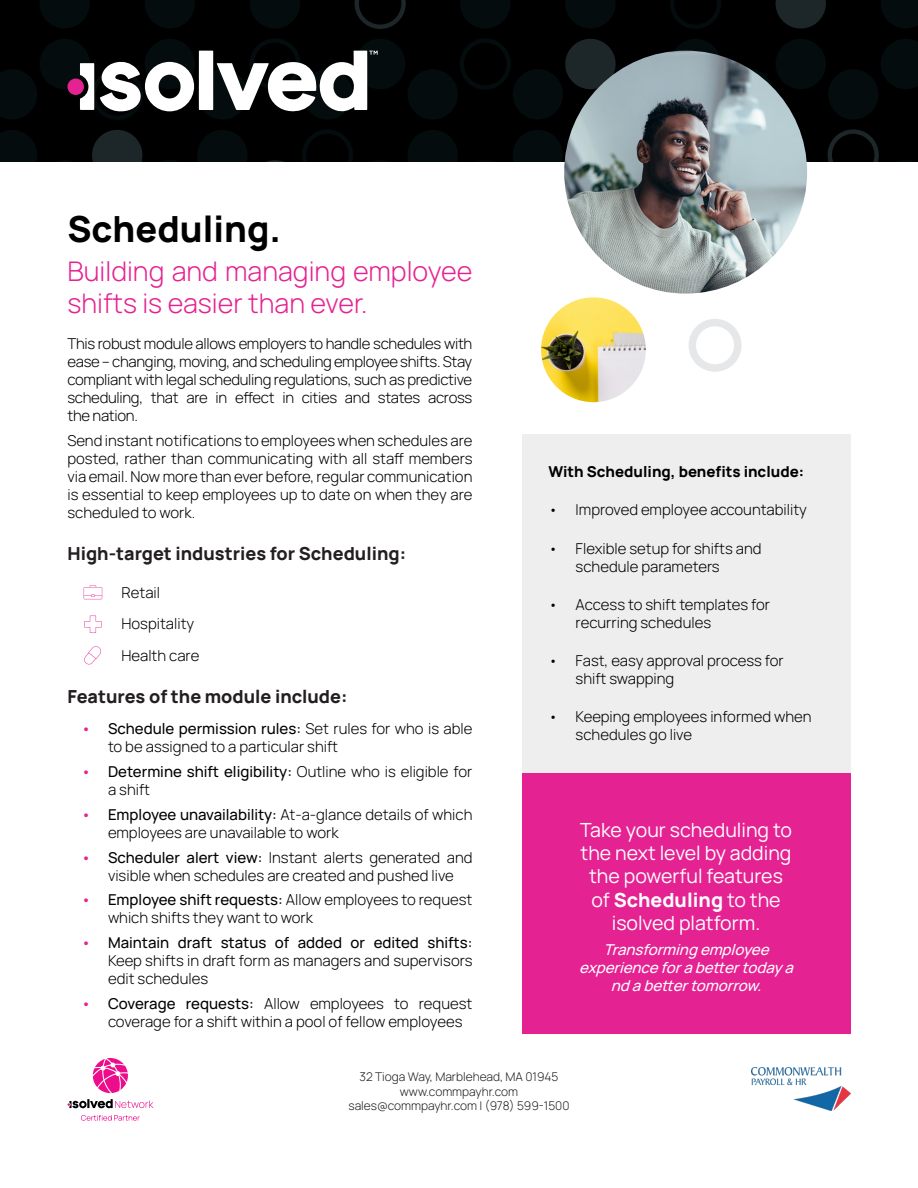
<style>
.page{position:relative;width:918px;height:1188px;background:#fff}
.page>*{position:absolute;margin:0;border:0;box-sizing:border-box;transform-origin:0 0}
.t1{font:800 36px "Manrope";color:#000001}
.t2{font:300 27px/32.4px "Manrope";color:#e52292}
.t3{font:19.5px/23.4px "Manrope";color:#fff;text-align:center}
.t4{font:800 18px "Manrope";color:#231f20}
.t5{font:300 15px/18px "Manrope";color:#000001}
.t6{font:italic 500 15px/18px "Manrope";color:#fff;text-align:center}
.t7{font:800 15px "Manrope";color:#000001}
.t8{font:300 12px/14.4px "Manrope";color:#231f20;text-align:center}
.s1{font-weight:500;color:#e52292}
.s2{font-weight:500}
.s3{font-weight:800}
</style>
<div class="page">
<div style="left:0;top:0;width:918px;height:162px;background:#000001"></div>
<svg style="left:40px;top:0;width:50px;height:28px"></svg>
<svg style="left:145px;top:0;width:50px;height:28px"></svg>
<svg style="left:250px;top:0;width:50px;height:28px"></svg>
<div style="left:408px;top:69px;width:50px;height:51px;background:#040c0e;border-radius:50%"></div>
<svg style="left:460px;top:39px;width:51px;height:50px"></svg>
<svg style="left:460px;top:0;width:50px;height:28px"></svg>
<div style="left:513px;top:69px;width:50px;height:51px;background:#040c0e;border-radius:50%"></div>
<svg style="left:566px;top:0;width:49px;height:28px"></svg>
<svg style="left:670px;top:0;width:51px;height:29px"></svg>
<svg style="left:668px;top:39px;width:158px;height:81px"></svg>
<svg style="left:775px;top:0;width:51px;height:29px"></svg>
<div style="left:828px;top:69px;width:50px;height:51px;background:#040c0e;border-radius:50%"></div>
<svg style="left:881px;top:39px;width:37px;height:50px"></svg>
<svg style="left:881px;top:0;width:37px;height:28px"></svg>
<svg style="left:565px;top:39px;width:51px;height:50px"></svg>
<svg style="left:354px;top:0;width:52px;height:29px"></svg>
<svg style="left:0;top:129px;width:913px;height:33px"></svg>
<svg style="left:0;top:39px;width:405px;height:81px"></svg>
<div style="left:522px;top:434px;width:328px;height:382px;background:#eeeeef"></div>
<div style="left:522px;top:773px;width:328px;height:261px;background:#e52292"></div>
<img style="left:564px;top:51px;width:243px;height:243px;border-radius:121px">
<img style="left:541px;top:297px;width:105px;height:105px;border-radius:52px">
<div style="left:689px;top:319px;width:53px;height:53px;border:8px solid #e6e7e9;border-radius:50%"></div>
<svg style="left:84px;top:646px;width:17px;height:18px"></svg>
<svg style="left:84px;top:616px;width:18px;height:17px"></svg>
<svg style="left:84px;top:585px;width:18px;height:14px"></svg>
<svg style="left:93px;top:1058px;width:35px;height:35px"></svg>
<svg style="left:68px;top:1099px;width:85px;height:9px"></svg>
<svg style="left:81px;top:1115px;width:59px;height:6px"></svg>
<img style="left:751px;top:1068px;width:99px;height:43px">
<h1 class="t1" style="left:68px;top:203px;width:215px">Scheduling.</h1>
<h2 class="t2" style="left:68px;top:254px;width:406px">Building and managing employee shifts is easier than ever.</h2>
<p class="t5" style="left:68px;top:334px;width:406px;text-align:justify">This robust module allows employers to handle schedules with ease – changing, moving, and scheduling employee shifts. Stay compliant with legal scheduling regulations, such as predictive scheduling, that are in effect in cities and states across the nation.</p>
<p class="t5" style="left:68px;top:431px;width:407px;text-align:justify">Send instant notifications to employees when schedules are posted, rather than communicating with all staff members via email. Now more than ever before, regular communication is essential to keep employees up to date on when they are scheduled to work.</p>
<h3 class="t4" style="left:68px;top:541px;width:340px">High-target industries for Scheduling:</h3>
<p class="t5" style="left:122px;top:583px;width:40px">Retail</p>
<p class="t5" style="left:122px;top:614px;width:74px">Hospitality</p>
<p class="t5" style="left:122px;top:646px;width:79px">Health care</p>
<h3 class="t4" style="left:68px;top:684px;width:282px">Features of the module include:</h3>
<p class="t5" style="left:108px;top:719px;width:366px;text-indent:-27px"><span class="s1">•</span> <span class="s2">Schedule permission rules:</span> Set rules for who is able to be assigned to a particular shift</p>
<p class="t5" style="left:108px;top:762px;width:366px;text-indent:-27px"><span class="s1">•</span> <span class="s2">Determine shift eligibility:</span> Outline who is eligible for a shift</p>
<p class="t5" style="left:108px;top:805px;width:366px;text-indent:-27px"><span class="s1">•</span> <span class="s2">Employee unavailability:</span> At-a-glance details of which employees are unavailable to work</p>
<p class="t5" style="left:81px;top:848px;width:393px;text-align:center"><span class="s1">•</span> <span class="s2">Scheduler alert view:</span> Instant alerts generated and visible when schedules are created and pushed live</p>
<p class="t5" style="left:108px;top:890px;width:366px;text-indent:-27px"><span class="s1">•</span> <span class="s2">Employee shift requests:</span> Allow employees to request which shifts they want to work</p>
<p class="t5" style="left:108px;top:933px;width:366px;text-align:justify;text-indent:-27px"><span class="s1">•</span> <span class="s2">Maintain draft status of added or edited shifts:<br></span>Keep shifts in draft form as managers and supervisors edit schedules</p>
<p class="t5" style="left:108px;top:994px;width:366px;text-indent:-27px"><span class="s1">•</span> <span class="s2">Coverage requests:</span> Allow employees to request coverage for a shift within a pool of fellow employees</p>
<h3 class="t7" style="left:549px;top:461px;width:257px">With Scheduling, benefits include:</h3>
<p class="t5" style="left:549px;top:500px;width:260px">• Improved employee accountability</p>
<p class="t5" style="left:576px;top:539px;width:187px;text-indent:-27px">• Flexible setup for shifts and schedule parameters</p>
<p class="t5" style="left:576px;top:595px;width:196px;text-indent:-27px">• Access to shift templates for recurring schedules</p>
<p class="t5" style="left:576px;top:651px;width:210px;text-indent:-27px">• Fast, easy approval process for shift swapping</p>
<p class="t5" style="left:576px;top:707px;width:237px;text-indent:-27px">• Keeping employees informed when schedules go live</p>
<p class="t3" style="left:580px;top:817px;width:214px">Take your scheduling to the next level by adding the powerful features of <span class="s3">Scheduling</span> to the isolved platform.</p>
<p class="t6" style="left:579px;top:940px;width:221px">Transformingemployee experienceforabettertodaya ndabettertomorrow.</p>
<p class="t8" style="left:348px;top:1069px;width:223px">32 Tioga Way, Marblehead, MA 01945 www.commpayhr.com sales@commpayhr.com | (978) 599-1500</p>
</div>
